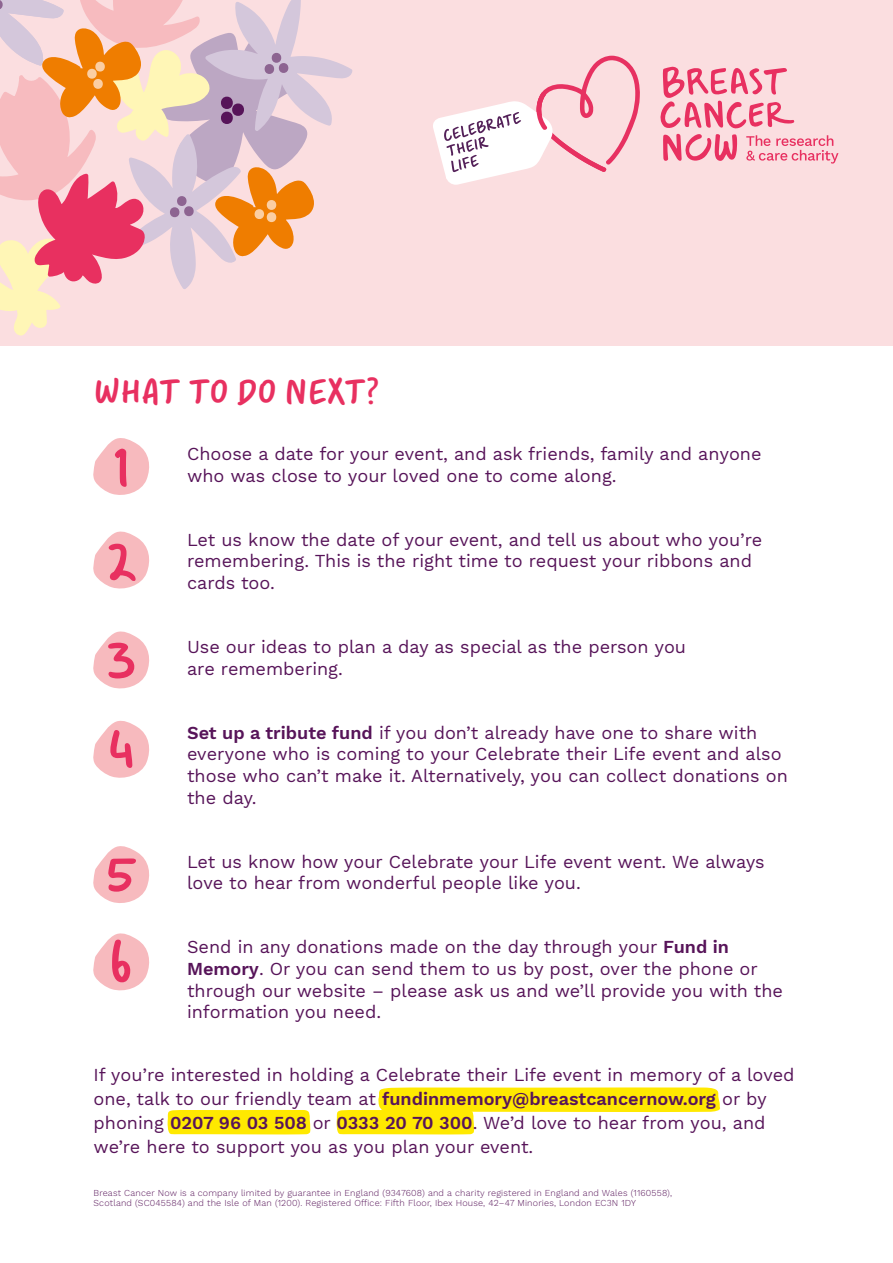
<style>
.page{position:relative;width:893px;height:1263px;background:#fbdee0}
.page>*{position:absolute;margin:0;border:0;box-sizing:border-box;transform-origin:0 0}
.t1{font:54px/93.6px "Erika UCBETA";color:#e83060}
.t2{font:36px "Erika UCBETA";color:#e83060}
.t3{font:18px/21.6px "Work Sans";color:#571459}
.t4{font:300 9px/10.8px "Work Sans";letter-spacing:.02em;color:#571459}
.s1{font-weight:600}
</style>
<div class="page">
<svg style="left:660px;top:67px;width:178px;height:97px"></svg>
<svg style="left:433px;top:56px;width:207px;height:129px"></svg>
<svg style="left:0;top:0;width:352px;height:336px"></svg>
<div style="left:0;top:347px;width:893px;height:916px;background:#fff"></div>
<svg style="left:336px;top:1087px;width:384px;height:47px"></svg>
<div style="left:167px;top:1110px;width:144px;height:24px;background:#ffe900"></div>
<svg style="left:93px;top:438px;width:56px;height:57px"></svg>
<svg style="left:93px;top:531px;width:56px;height:58px"></svg>
<svg style="left:93px;top:631px;width:57px;height:58px"></svg>
<svg style="left:93px;top:720px;width:56px;height:58px"></svg>
<svg style="left:93px;top:846px;width:56px;height:57px"></svg>
<svg style="left:93px;top:933px;width:57px;height:58px"></svg>
<h2 class="t2" style="left:94px;top:368px;width:287px">WHAT TO DO NEXT?</h2>
<h1 class="t1" style="left:105px;top:419px;width:35px">1<br>2</h1>
<h1 class="t1" style="left:106px;top:615px;width:33px;line-height:89.2px">3<br>4</h1>
<h1 class="t1" style="left:106px;top:830px;width:33px;line-height:87.3px">5<br>6</h1>
<p class="t3" style="left:187px;top:444px;width:576px">Choose a date for your event, and ask friends, family and anyone who was close to your loved one to come along.</p>
<p class="t3" style="left:187px;top:530px;width:577px">Let us know the date of your event, and tell us about who you’re remembering. This is the right time to request your ribbons and cards too.</p>
<p class="t3" style="left:187px;top:637px;width:500px">Use our ideas to plan a day as special as the person you are remembering.</p>
<p class="t3" style="left:187px;top:723px;width:602px"><span class="s1">Set up a tribute fund</span> if you don’t already have one to share with everyone who is coming to your Celebrate their Life event and also those who can’t make it. Alternatively, you can collect donations on the day.</p>
<p class="t3" style="left:187px;top:851px;width:579px">Let us know how your Celebrate your Life event went. We always love to hear from wonderful people like you.</p>
<p class="t3" style="left:187px;top:937px;width:597px">Send in any donations made on the day through your <span class="s1">Fund in Memory</span>. Or you can send them to us by post, over the phone or through our website – please ask us and we’ll provide you with the information you need.</p>
<p class="t3" style="left:94px;top:1063px;width:703px;line-height:24px">If you’re interested in holding a Celebrate their Life event in memory of a loved one, talk to our friendly team at <span class="s1">fundinmemory@breastcancernow.org</span> or by phoning <span class="s1">0207 96 03 508</span> or <span class="s1">0333 20 70 300</span>. We’d love to hear from you, and we’re here to support you as you plan your event.</p>
<p class="t4" style="left:94px;top:1187px;width:580px">Breast Cancer Now is a company limited by guarantee in England (9347608) and a charity registered in England and Wales (1160558),<br>Scotland (SC045584) and the Isle of Man (1200). Registered Office: Fifth Floor, Ibex House, 42–47 Minories, London EC3N 1DY</p>
</div>
